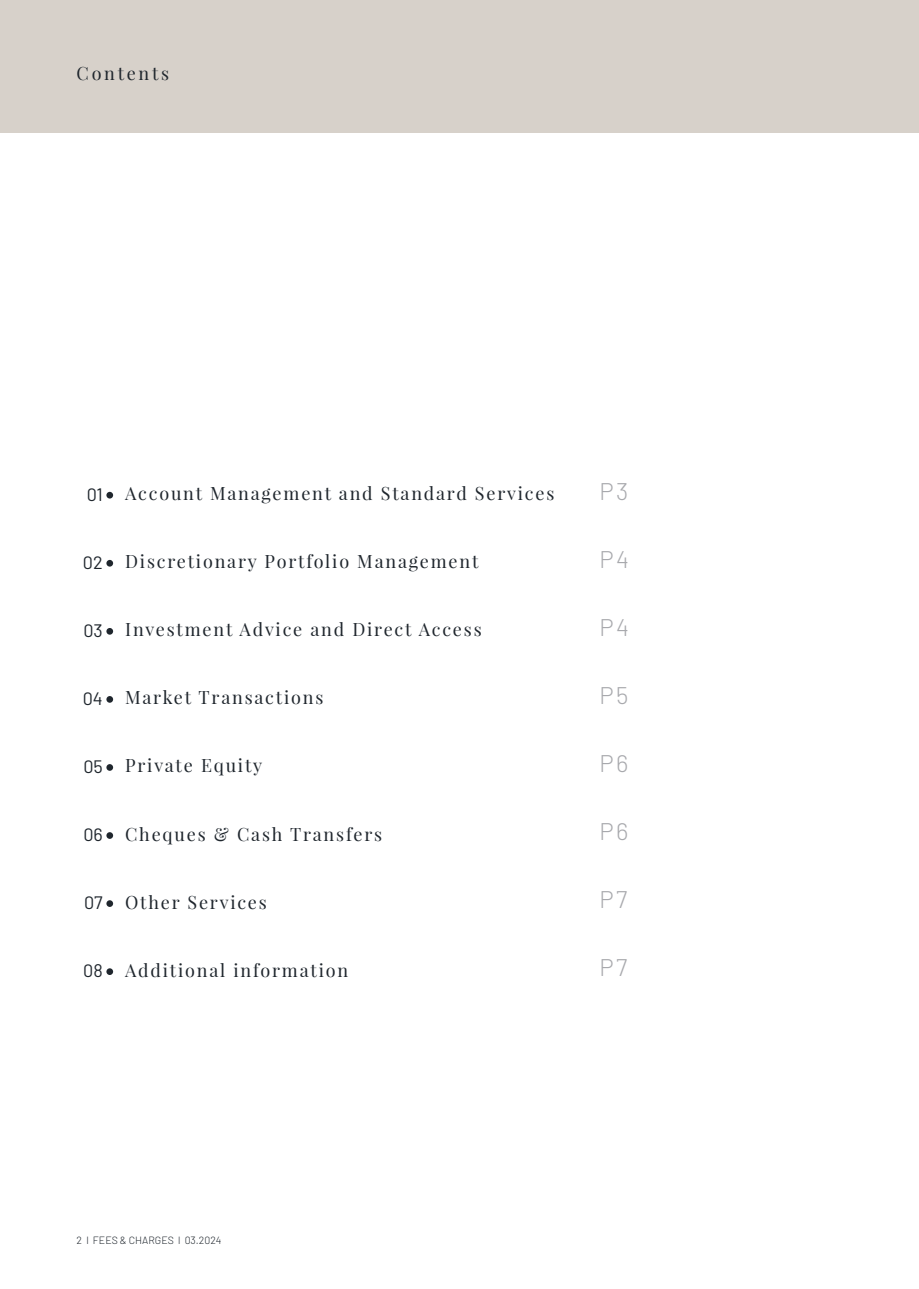
<style>
.page{position:relative;width:919px;height:1289px;background:#fff}
.page>*{position:absolute;margin:0;border:0;box-sizing:border-box;transform-origin:0 0}
.t1{font:300 24px "Barlow";letter-spacing:.1em;color:#a8a9ad}
.t2{font:18px "Playfair Display";letter-spacing:.1em;color:#1f262d}
.t3{font:18px "Playfair Display";letter-spacing:.15em;color:#1f262d}
.t4{font:300 10.5px "Barlow";color:#1f262d}
.s1{font-family:"Barlow"}
</style>
<div class="page">
<div style="left:906px;top:0;width:12px;height:132px;background:#d7d1ca"></div>
<div style="left:0;top:0;width:906px;height:132px;background:#d7d1ca"></div>
<div style="left:106px;top:492px;width:7px;height:6px;background:#1f262d;border-radius:50%"></div>
<div style="left:106px;top:560px;width:7px;height:6px;background:#1f262d;border-radius:50%"></div>
<div style="left:106px;top:628px;width:7px;height:6px;background:#1f262d;border-radius:50%"></div>
<div style="left:106px;top:696px;width:7px;height:6px;background:#1f262d;border-radius:50%"></div>
<div style="left:106px;top:764px;width:7px;height:6px;background:#1f262d;border-radius:50%"></div>
<div style="left:106px;top:832px;width:7px;height:6px;background:#1f262d;border-radius:50%"></div>
<div style="left:106px;top:900px;width:7px;height:6px;background:#1f262d;border-radius:50%"></div>
<div style="left:106px;top:968px;width:7px;height:7px;background:#1f262d;border-radius:50%"></div>
<p class="t3" style="left:77px;top:62px;width:94px">Contents</p>
<p class="t2" style="left:87px;top:482px;width:469px"><span class="s1">01</span> Account Management and Standard Services</p>
<h1 class="t1" style="left:599px;top:473px;width:30px">P3</h1>
<p class="t2" style="left:83px;top:550px;width:397px"><span class="s1">02</span> Discretionary Portfolio Management</p>
<h1 class="t1" style="left:599px;top:542px;width:31px">P4</h1>
<p class="t2" style="left:83px;top:618px;width:400px"><span class="s1">03</span> Investment Advice and Direct Access</p>
<h1 class="t1" style="left:599px;top:610px;width:31px">P4</h1>
<p class="t2" style="left:83px;top:686px;width:242px"><span class="s1">04</span> Market Transactions</p>
<h1 class="t1" style="left:599px;top:678px;width:30px">P5</h1>
<p class="t2" style="left:83px;top:754px;width:180px"><span class="s1">05</span> Private Equity</p>
<h1 class="t1" style="left:599px;top:746px;width:30px">P6</h1>
<p class="t2" style="left:83px;top:822px;width:300px"><span class="s1">06</span> Cheques &amp; Cash Transfers</p>
<h1 class="t1" style="left:599px;top:814px;width:30px">P6</h1>
<p class="t2" style="left:84px;top:890px;width:184px"><span class="s1">07</span> Other Services</p>
<h1 class="t1" style="left:599px;top:882px;width:29px">P7</h1>
<p class="t2" style="left:83px;top:958px;width:266px"><span class="s1">08</span> Additional information</p>
<h1 class="t1" style="left:599px;top:950px;width:29px">P7</h1>
<p class="t4" style="left:77px;top:1232px;width:146px">2 l FEES &amp; CHARGES l 03.2024</p>
</div>
